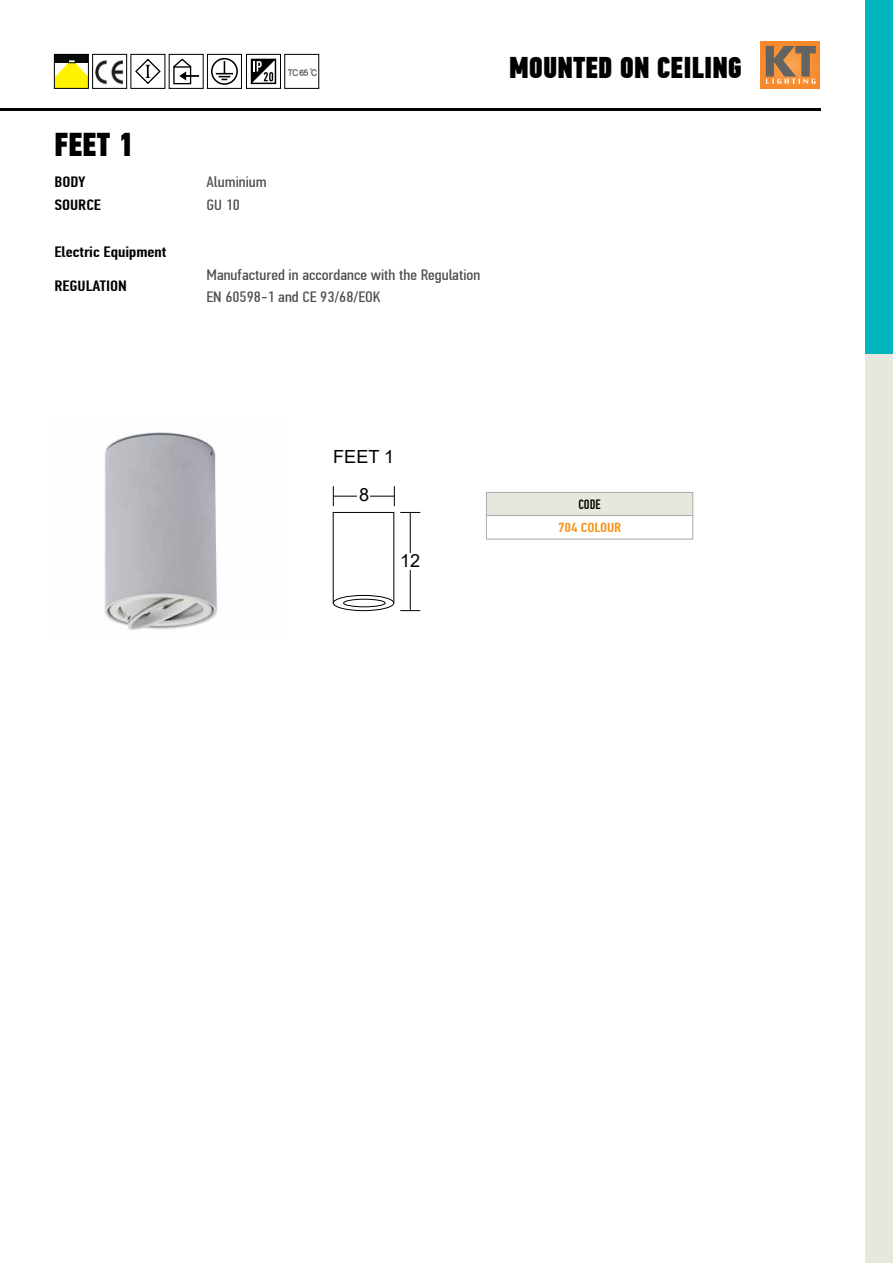
<style>
.page{position:relative;width:893px;height:1263px;background:#fff}
.page>*{position:absolute;margin:0;border:0;box-sizing:border-box;transform-origin:0 0}
.t1{font:33px "PF Din Text Comp Pro X Black";color:#000}
.t2{font:30px "PF Din Text Comp Pro X Black";color:#000}
.t3{font:18.15px "Arial";color:#000}
.t4{font:15px/22.2px "PF Din Text Comp Pro";color:#4d4d4f;scale:1.25 1}
.t5{font:500 15px "PF Din Text Comp Pro";color:#000;scale:1.25 1}
.t6{font:500 13.5px "PF Din Text Comp Pro";color:#000}
.t7{font:500 13.2px "PF Din Text Comp Pro";letter-spacing:-.01em;color:#f7941e;scale:1.25 1}
</style>
<div class="page">
<div style="left:865px;top:338px;width:28px;height:925px;background:#e7e7dd"></div>
<div style="left:865px;top:0;width:28px;height:354px;background:#00b6bd"></div>
<div style="left:761px;top:41px;width:59px;height:48px;background:#f6892b"></div>
<svg style="left:766px;top:46px;width:50px;height:38px"></svg>
<hr style="left:0;top:109px;width:821px;height:2px;background:#000">
<div style="left:55px;top:55px;width:33px;height:8px;background:#090a0a"></div>
<svg style="left:56px;top:60px;width:31px;height:27px"></svg>
<div style="left:54px;top:54px;width:35px;height:35px;border:1px solid #000"></div>
<svg style="left:250px;top:58px;width:27px;height:27px"></svg>
<div style="left:246px;top:54px;width:35px;height:35px;border:1px solid #000"></div>
<div style="left:251px;top:59px;width:25px;height:25px;border:1px solid #000"></div>
<svg style="left:252px;top:59px;width:23px;height:24px"></svg>
<div style="left:207px;top:54px;width:35px;height:35px;border:1px solid #000"></div>
<svg style="left:211px;top:58px;width:27px;height:27px"></svg>
<div style="left:169px;top:54px;width:35px;height:35px;border:1px solid #000"></div>
<div style="left:173px;top:66px;width:18px;height:18px;border:1px solid #000"></div>
<svg style="left:173px;top:58px;width:26px;height:22px"></svg>
<div style="left:92px;top:54px;width:35px;height:35px;border:1px solid #000"></div>
<img style="left:95px;top:60px;width:28px;height:25px">
<div style="left:131px;top:54px;width:34px;height:35px;border:1px solid #000"></div>
<svg style="left:135px;top:59px;width:26px;height:25px"></svg>
<img style="left:287px;top:68px;width:30px;height:9px">
<div style="left:284px;top:54px;width:35px;height:35px;border:1px solid #000"></div>
<div style="left:486px;top:492px;width:207px;height:23px;background:#e7e7dd"></div>
<svg style="left:486px;top:493px;width:1px;height:46px"></svg>
<hr style="left:486px;top:492px;width:207px;height:1px;background:#a7a9ac">
<svg style="left:692px;top:493px;width:1px;height:46px"></svg>
<hr style="left:487px;top:515px;width:205px;height:1px;background:#a7a9ac">
<hr style="left:486px;top:539px;width:207px;height:1px;background:#a7a9ac">
<img style="left:104px;top:432px;width:114px;height:199px">
<svg style="left:333px;top:486px;width:1px;height:20px"></svg>
<svg style="left:394px;top:486px;width:1px;height:20px"></svg>
<svg style="left:400px;top:512px;width:20px;height:1px"></svg>
<svg style="left:400px;top:610px;width:20px;height:1px"></svg>
<hr style="left:410px;top:512px;width:1px;height:99px;background:#000">
<hr style="left:333px;top:496px;width:61px;height:1px;background:#000">
<div style="left:404px;top:553px;width:12px;height:17px;background:#fff"></div>
<div style="left:358px;top:488px;width:12px;height:16px;background:#fff"></div>
<svg style="left:333px;top:595px;width:61px;height:16px"></svg>
<div style="left:333px;top:595px;width:61px;height:16px;border:1px solid #000;border-radius:50%"></div>
<div style="left:343px;top:599px;width:42px;height:8px;border:1px solid #000;border-radius:50%"></div>
<h1 class="t1" style="left:54px;top:124px;width:81px">FEET 1</h1>
<p class="t5" style="left:54px;top:173px;width:26px">BODY</p>
<p class="t4" style="left:206px;top:171px;width:50px">Aluminium</p>
<p class="t5" style="left:54px;top:196px;width:39px">SOURCE</p>
<p class="t4" style="left:206px;top:194px;width:28px">GU 10</p>
<p class="t5" style="left:54px;top:243px;width:91px">Electric Equipment</p>
<p class="t5" style="left:54px;top:277px;width:60px">REGULATION</p>
<p class="t4" style="left:206px;top:264px;width:221px">Manufactured in accordance with the Regulation<br>ΕΝ 60598-1 and CE 93/68/EOK</p>
<h2 class="t2" style="left:509px;top:49px;width:235px">MOUNTED ON CEILING</h2>
<p class="t3" style="left:333px;top:444px;width:63px">FEET 1</p>
<p class="t3" style="left:359px;top:483px;width:12px">8</p>
<p class="t3" style="left:400px;top:548px;width:22px">12</p>
<p class="t6" style="left:578px;top:497px;width:24px">CODE</p>
<p class="t7" style="left:558px;top:520px;width:52px">704 COLOUR</p>
</div>
